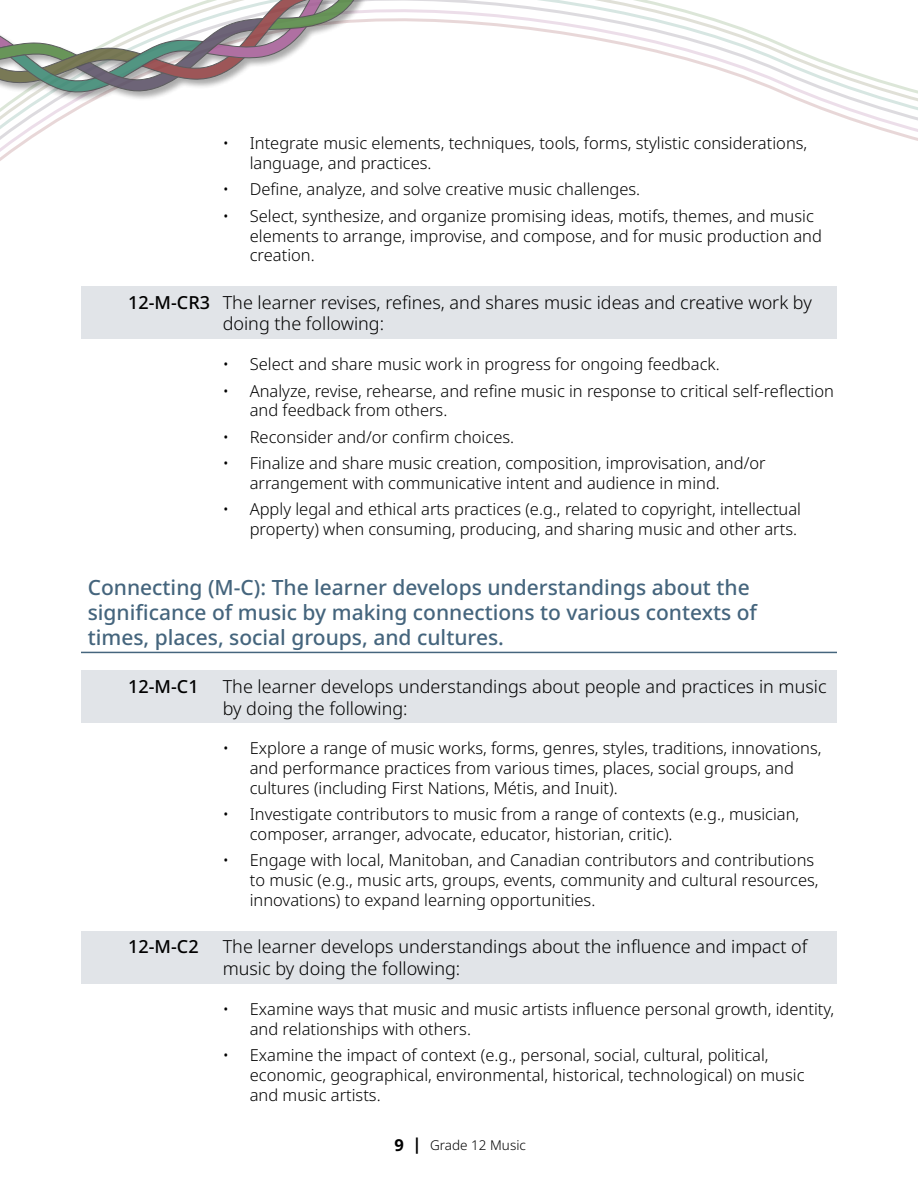
<style>
.page{position:relative;width:918px;height:1188px;background:#fff}
.page>*{position:absolute;margin:0;border:0;box-sizing:border-box;transform-origin:0 0}
.Header_Outcomes{font:500 21px/25.2px "Noto Sans";color:#45657d}
.GLO_arts{font:300 18px/21.6px "Noto Sans";color:#000}
.GLO_arts-2{font:500 18px "Noto Sans";color:#000}
.t1{font:300 16.5px/19.8px "Noto Sans";color:#000}
.t2{font:300 13.5px "Noto Sans";color:#000}
.s1{font-weight:500}
.s2{font-weight:700;font-size:16.5px}
</style>
<div class="page">
<svg style="left:0;top:0;width:918px;height:161px"></svg>
<div style="left:0;top:0;width:515px;height:102px;background:#000;opacity:.4"></div>
<svg style="left:0;top:0;width:407px;height:96px"></svg>
<div style="left:81px;top:286px;width:756px;height:53px;background:#e1e4e8"></div>
<hr style="left:81px;top:652px;width:756px;height:1px;background:#45657d">
<div style="left:81px;top:671px;width:756px;height:52px;background:#e1e4e8"></div>
<div style="left:81px;top:931px;width:756px;height:53px;background:#e1e4e8"></div>
<p class="t1" style="left:250px;top:134px;width:559px;text-indent:-27px">• Integrate music elements, techniques, tools, forms, stylistic considerations, language, and practices.</p>
<p class="t1" style="left:223px;top:180px;width:419px">• Define, analyze, and solve creative music challenges.</p>
<p class="t1" style="left:250px;top:206px;width:574px;text-indent:-27px">• Select, synthesize, and organize promising ideas, motifs, themes, and music elements to arrange, improvise, and compose, and for music production and creation.</p>
<h4 class="GLO_arts" style="left:223px;top:292px;width:591px;text-indent:-94px"><span class="s1">12-M-CR3</span> The learner revises, refines, and shares music ideas and creative work by doing the following:</h4>
<p class="t1" style="left:223px;top:355px;width:498px">• Select and share music work in progress for ongoing feedback.</p>
<p class="t1" style="left:250px;top:381px;width:586px;text-indent:-27px">• Analyze, revise, rehearse, and refine music in response to critical self-reflection and feedback from others.</p>
<p class="t1" style="left:223px;top:427px;width:293px">• Reconsider and/or confirm choices.</p>
<p class="t1" style="left:250px;top:453px;width:517px;text-indent:-27px">• Finalize and share music creation, composition, improvisation, and/or arrangement with communicative intent and audience in mind.</p>
<p class="t1" style="left:223px;top:500px;width:580px;text-align:right">• Apply legal and ethical arts practices (e.g., related to copyright, intellectual property) when consuming, producing, and sharing music and other arts.</p>
<h3 class="Header_Outcomes" style="left:88px;top:575px;width:671px">Connecting (M-C): The learner develops understandings about the significance of music by making connections to various contexts of times, places, social groups, and cultures.</h3>
<h4 class="GLO_arts-2" style="left:128px;top:674px;width:72px">12-M-C1</h4>
<h4 class="GLO_arts" style="left:223px;top:676px;width:605px">The learner develops understandings about people and practices in music by doing the following:</h4>
<p class="t1" style="left:250px;top:739px;width:573px;text-indent:-27px">• Explore a range of music works, forms, genres, styles, traditions, innovations, and performance practices from various times, places, social groups, and cultures (including First Nations, Métis, and Inuit).</p>
<p class="t1" style="left:250px;top:805px;width:551px;text-indent:-27px">• Investigate contributors to music from a range of contexts (e.g., musician, composer, arranger, advocate, educator, historian, critic).</p>
<p class="t1" style="left:250px;top:851px;width:570px;text-indent:-27px">• Engage with local, Manitoban, and Canadian contributors and contributions to music (e.g., music arts, groups, events, community and cultural resources, innovations) to expand learning opportunities.</p>
<h4 class="GLO_arts-2" style="left:128px;top:934px;width:72px">12-M-C2</h4>
<h4 class="GLO_arts" style="left:223px;top:937px;width:586px">The learner develops understandings about the influence and impact of music by doing the following:</h4>
<p class="t1" style="left:250px;top:999px;width:586px;text-indent:-27px">• Examine ways that music and music artists influence personal growth, identity, and relationships with others.</p>
<p class="t1" style="left:250px;top:1045px;width:556px;text-indent:-27px">• Examine the impact of context (e.g., personal, social, cultural, political, economic, geographical, environmental, historical, technological) on music and music artists.</p>
<p class="t2" style="left:394px;top:1135px;width:133px"><span class="s2">9 |</span> Grade 12 Music</p>
</div>
